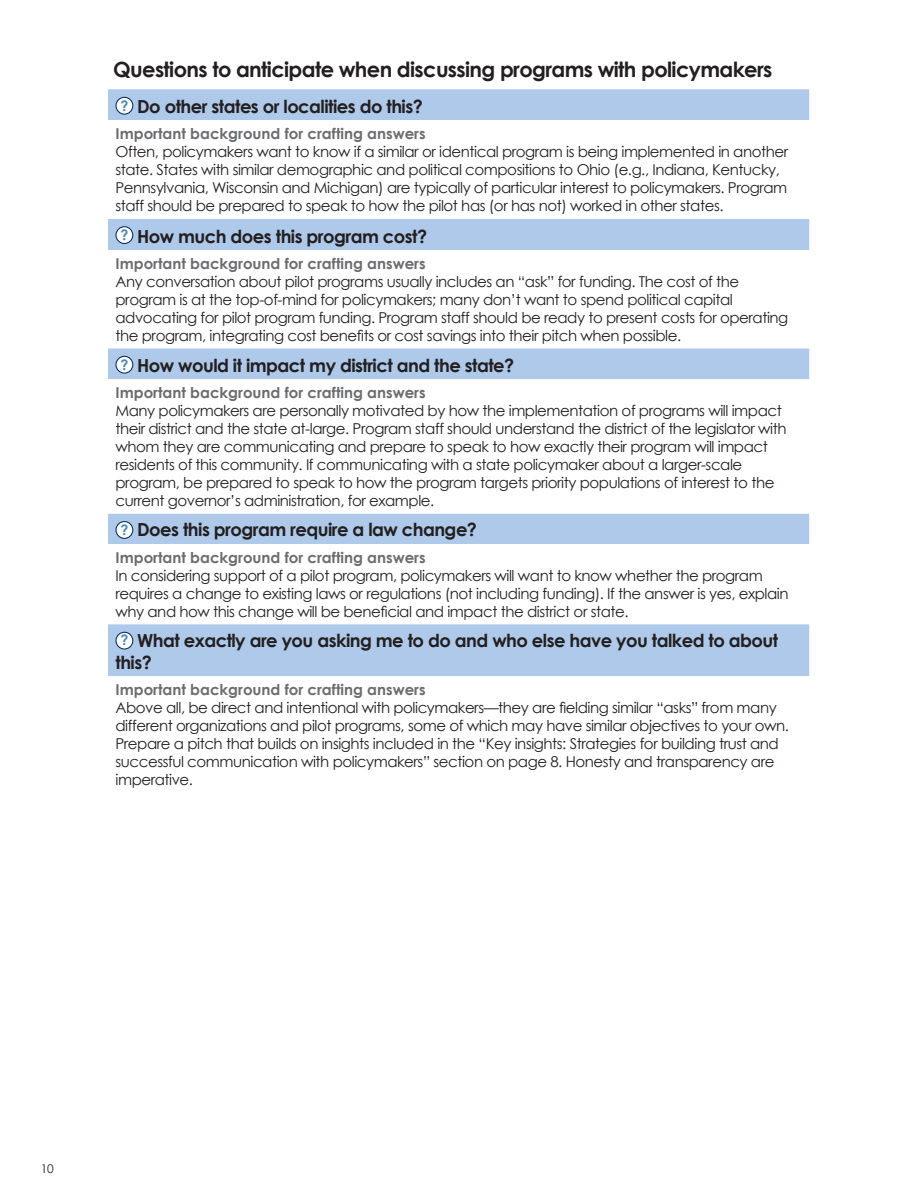
<style>
.page{position:relative;width:918px;height:1188px;background:#fff}
.page>*{position:absolute;margin:0;border:0;box-sizing:border-box;transform-origin:0 0}
.t1{font:700 21px "Century Gothic";letter-spacing:-.03em;color:#231f20}
.paragraph{font:700 18px/21.6px "Century Gothic";letter-spacing:-.03em;color:#231f20}
.paragraph-2{font:15px/18px "Century Gothic";letter-spacing:-.03em;color:#231f20}
.t2{font:700 15px "Century Gothic";color:#6c6d70}
.t3{font:700 14.25px "Century Gothic";color:#5089b4}
.t4{font:12px "Century Gothic Pro";color:#231f20}
</style>
<div class="page">
<div style="left:108px;top:89px;width:701px;height:161px;background:#aec9ea"></div>
<div style="left:108px;top:120px;width:701px;height:99px;background:#fff"></div>
<svg style="left:108px;top:348px;width:701px;height:328px"></svg>
<div style="left:116px;top:97px;width:17px;height:17px;background:#fff;border-radius:50%"></div>
<div style="left:115px;top:97px;width:18px;height:18px;border:1px solid #002855;border-radius:50%"></div>
<div style="left:116px;top:227px;width:17px;height:17px;background:#fff;border-radius:50%"></div>
<div style="left:115px;top:226px;width:18px;height:18px;border:1px solid #002855;border-radius:50%"></div>
<div style="left:116px;top:356px;width:17px;height:17px;background:#fff;border-radius:50%"></div>
<div style="left:115px;top:356px;width:18px;height:18px;border:1px solid #002855;border-radius:50%"></div>
<div style="left:116px;top:521px;width:17px;height:18px;background:#fff;border-radius:50%"></div>
<div style="left:115px;top:521px;width:18px;height:18px;border:1px solid #002855;border-radius:50%"></div>
<div style="left:116px;top:632px;width:17px;height:17px;background:#fff;border-radius:50%"></div>
<div style="left:115px;top:632px;width:18px;height:18px;border:1px solid #002855;border-radius:50%"></div>
<p class="t1" style="left:113px;top:53px;width:661px">Questions to anticipate when discussing programs with policymakers</p>
<p class="t3" style="left:121px;top:95px;width:9px">?</p>
<p class="paragraph" style="left:137px;top:95px;width:287px">Do other states or localities do this?</p>
<p class="t2" style="left:116px;top:122px;width:312px">Important background for crafting answers</p>
<p class="paragraph-2" style="left:116px;top:143px;width:674px">Often, policymakers want to know if a similar or identical program is being implemented in another state. States with similar demographic and political compositions to Ohio (e.g., Indiana, Kentucky, Pennsylvania, Wisconsin and Michigan) are typically of particular interest to policymakers. Program staff should be prepared to speak to how the pilot has (or has not) worked in other states.</p>
<p class="t3" style="left:121px;top:224px;width:9px">?</p>
<p class="paragraph" style="left:137px;top:224px;width:291px">How much does this program cost?</p>
<p class="t2" style="left:116px;top:252px;width:312px">Important background for crafting answers</p>
<p class="paragraph-2" style="left:116px;top:272px;width:674px">Any conversation about pilot programs usually includes an “ask” for funding. The cost of the program is at the top-of-mind for policymakers; many don’t want to spend political capital advocating for pilot program funding. Program staff should be ready to present costs for operating the program, integrating cost benefits or cost savings into their pitch when possible.</p>
<p class="t3" style="left:121px;top:354px;width:9px">?</p>
<p class="paragraph" style="left:137px;top:354px;width:379px">How would it impact my district and the state?</p>
<p class="t2" style="left:116px;top:381px;width:312px">Important background for crafting answers</p>
<p class="paragraph-2" style="left:116px;top:401px;width:673px">Many policymakers are personally motivated by how the implementation of programs will impact their district and the state at-large. Program staff should understand the district of the legislator with whom they are communicating and prepare to speak to how exactly their program will impact residents of this community. If communicating with a state policymaker about a larger-scale program, be prepared to speak to how the program targets priority populations of interest to the current governor’s administration, for example.</p>
<p class="t3" style="left:121px;top:519px;width:9px">?</p>
<p class="paragraph" style="left:137px;top:518px;width:341px">Does this program require a law change?</p>
<p class="t2" style="left:116px;top:546px;width:312px">Important background for crafting answers</p>
<p class="paragraph-2" style="left:116px;top:566px;width:675px">In considering support of a pilot program, policymakers will want to know whether the program requires a change to existing laws or regulations (not including funding). If the answer is yes, explain why and how this change will be beneficial and impact the district or state.</p>
<p class="t3" style="left:121px;top:629px;width:9px">?</p>
<p class="paragraph" style="left:116px;top:629px;width:664px;text-indent:22px">What exactly are you asking me to do and who else have you talked to about this?</p>
<p class="t2" style="left:116px;top:678px;width:312px">Important background for crafting answers</p>
<p class="paragraph-2" style="left:116px;top:698px;width:675px">Above all, be direct and intentional with policymakers—they are fielding similar “asks” from many different organizations and pilot programs, some of which may have similar objectives to your own.<br>Prepare a pitch that builds on insights included in the “Key insights: Strategies for building trust and successful communication with policymakers” section on page 8. Honesty and transparency are imperative.</p>
<p class="t4" style="left:41px;top:1162px;width:15px">10</p>
</div>
